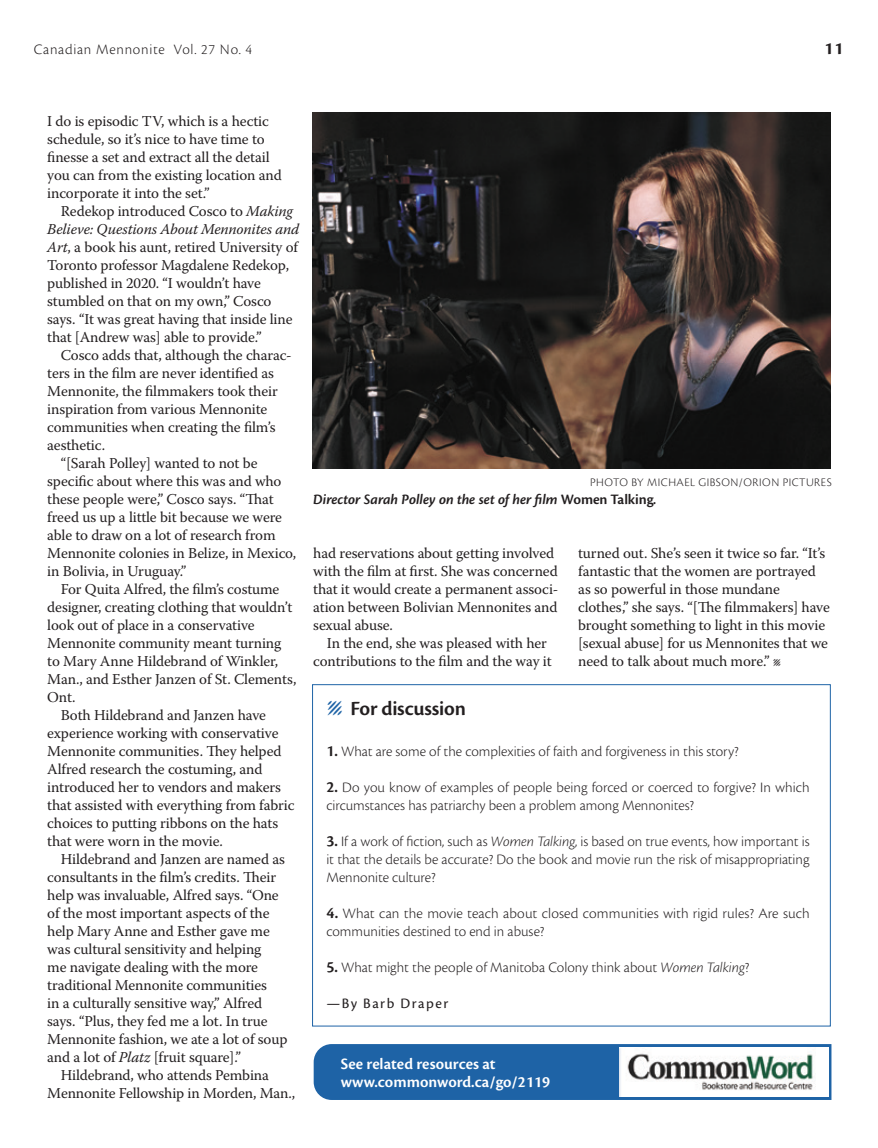
<style>
.page{position:relative;width:878px;height:1148px;background:#fff}
.page>*{position:absolute;margin:0;border:0;box-sizing:border-box;transform-origin:0 0}
.t1{font:600 21px "Cronos Pro";letter-spacing:-.01em;color:#231f20}
.t2{font:700 18px "Cronos Pro";color:#231f20}
.t3{font:600 16.5px/18px "Cronos Pro";color:#fff}
.t4{font:15px/18px "Warnock Pro";letter-spacing:-.01em;color:#231f20}
.t5{font:300 15px/18px "Cronos Pro";color:#231f20}
.t6{font:italic 600 15px "Cronos Pro";letter-spacing:-.005em;color:#231f20}
.t7{font:300 15px "Cronos Pro";letter-spacing:.05em;color:#231f20}
.t8{font:15px "Cronos Pro";color:#231f20}
.t9{font:300 12px "Cronos Pro";letter-spacing:.04em;color:#231f20}
.s1{font-style:italic}
.s2{font-style:normal}
.s3{font-family:"Warnock Pro";font-weight:400;font-size:30px;color:#1e63a6}
.s4{font-weight:600;font-size:16.5px}
</style>
<div class="page">
<svg style="left:312px;top:684px;width:519px;height:342px"></svg>
<div style="left:314px;top:1044px;width:517px;height:56px;background:#1e63a6"></div>
<img style="left:619px;top:1047px;width:209px;height:49px">
<img style="left:312px;top:112px;width:518px;height:356px">
<p class="t7" style="left:34px;top:41px;width:220px">Canadian Mennonite Vol. 27 No. 4</p>
<p class="t2" style="left:824px;top:38px;width:20px">11</p>
<p class="t4" style="left:47px;top:112px;width:236px">I do is episodic TV, which is a hectic schedule, so it’s nice to have time to finesse a set and extract all the detail you can from the existing location and incorporate it into the set.”</p>
<p class="t4" style="left:47px;top:202px;width:254px;text-indent:14px">Redekop introduced Cosco to <span class="s1">Making Believe: Questions About Mennonites and Art</span>, a book his aunt, retired University of Toronto professor Magdalene Redekop, published in 2020. “I wouldn’t have stumbled on that on my own,” Cosco says. “It was great having that inside line that [Andrew was] able to provide.”</p>
<p class="t4" style="left:61px;top:346px;width:232px">Cosco adds that, although the charac-</p>
<p class="t4" style="left:47px;top:364px;width:228px">ters in the film are never identified as</p>
<p class="t4" style="left:47px;top:382px;width:232px">Mennonite, the filmmakers took their</p>
<p class="t4" style="left:47px;top:400px;width:221px">inspiration from various Mennonite</p>
<p class="t4" style="left:47px;top:418px;width:230px">communities when creating the film’s</p>
<p class="t4" style="left:47px;top:436px;width:59px">aesthetic.</p>
<p class="t4" style="left:61px;top:454px;width:198px">“[Sarah Polley] wanted to not be</p>
<p class="t4" style="left:47px;top:472px;width:236px">specific about where this was and who</p>
<p class="t4" style="left:47px;top:490px;width:228px">these people were,” Cosco says. “That</p>
<p class="t4" style="left:47px;top:508px;width:236px">freed us up a little bit because we were</p>
<p class="t4" style="left:47px;top:526px;width:230px">able to draw on a lot of research from</p>
<p class="t4" style="left:47px;top:544px;width:250px">Mennonite colonies in Belize, in Mexico,</p>
<p class="t4" style="left:47px;top:562px;width:141px">in Bolivia, in Uruguay.”</p>
<p class="t4" style="left:61px;top:580px;width:220px">For Quita Alfred, the film’s costume</p>
<p class="t4" style="left:47px;top:598px;width:247px">designer, creating clothing that wouldn’t</p>
<p class="t4" style="left:47px;top:616px;width:209px">look out of place in a conservative</p>
<p class="t4" style="left:47px;top:634px;width:236px">Mennonite community meant turning</p>
<p class="t4" style="left:47px;top:652px;width:232px">to Mary Anne Hildebrand of Winkler,</p>
<p class="t4" style="left:47px;top:670px;width:251px">Man., and Esther Janzen of St. Clements,</p>
<p class="t4" style="left:47px;top:688px;width:30px">Ont.</p>
<p class="t4" style="left:61px;top:706px;width:207px">Both Hildebrand and Janzen have</p>
<p class="t4" style="left:47px;top:724px;width:233px">experience working with conservative</p>
<p class="t4" style="left:47px;top:742px;width:236px">Mennonite communities. They helped</p>
<p class="t4" style="left:47px;top:760px;width:217px">Alfred research the costuming, and</p>
<p class="t4" style="left:47px;top:778px;width:235px">introduced her to vendors and makers</p>
<p class="t4" style="left:47px;top:796px;width:249px">that assisted with everything from fabric</p>
<p class="t4" style="left:47px;top:814px;width:232px">choices to putting ribbons on the hats</p>
<p class="t4" style="left:47px;top:832px;width:177px">that were worn in the movie.</p>
<p class="t4" style="left:61px;top:850px;width:226px">Hildebrand and Janzen are named as</p>
<p class="t4" style="left:47px;top:868px;width:230px">consultants in the film’s credits. Their</p>
<p class="t4" style="left:47px;top:886px;width:233px">help was invaluable, Alfred says. “One</p>
<p class="t4" style="left:47px;top:904px;width:224px">of the most important aspects of the</p>
<p class="t4" style="left:47px;top:922px;width:224px">help Mary Anne and Esther gave me</p>
<p class="t4" style="left:47px;top:940px;width:216px">was cultural sensitivity and helping</p>
<p class="t4" style="left:47px;top:958px;width:212px">me navigate dealing with the more</p>
<p class="t4" style="left:47px;top:976px;width:221px">traditional Mennonite communities</p>
<p class="t4" style="left:47px;top:994px;width:216px">in a culturally sensitive way,” Alfred</p>
<p class="t4" style="left:47px;top:1012px;width:222px">says. “Plus, they fed me a lot. In true</p>
<p class="t4" style="left:47px;top:1030px;width:242px">Mennonite fashion, we ate a lot of soup</p>
<p class="t4" style="left:47px;top:1048px;width:195px">and a lot of <span class="s1">Platz</span> [fruit square].”</p>
<p class="t4" style="left:61px;top:1066px;width:210px">Hildebrand, who attends Pembina</p>
<p class="t4" style="left:47px;top:1084px;width:249px">Mennonite Fellowship in Morden, Man.,</p>
<p class="t9" style="left:590px;top:475px;width:243px">PHOTO BY MICHAEL GIBSON/ORION PICTURES</p>
<p class="t6" style="left:313px;top:491px;width:344px">Director Sarah Polley on the set of her film <span class="s2">Women Talking</span>.</p>
<p class="t4" style="left:313px;top:544px;width:246px">had reservations about getting involved with the film at first. She was concerned that it would create a permanent associ&shy;ation between Bolivian Mennonites and sexual abuse.</p>
<p class="t4" style="left:313px;top:634px;width:240px;text-align:center">In the end, she was pleased with her contributions to the film and the way it</p>
<p class="t4" style="left:578px;top:544px;width:253px">turned out. She’s seen it twice so far. “It’s fantastic that the women are portrayed as so powerful in those mundane clothes,” she says. “[The filmmakers] have brought something to light in this movie [sexual abuse] for us Mennonites that we need to talk about much more.” l</p>
<h1 class="t1" style="left:326px;top:696px;width:141px"><span class="s3">Λ</span> For discussion</h1>
<p class="t5" style="left:326px;top:742px;width:414px"><span class="s4">1.</span> What are some of the complexities of faith and forgiveness in this story?</p>
<p class="t5" style="left:326px;top:778px;width:484px"><span class="s4">2.</span> Do you know of examples of people being forced or coerced to forgive? In which circumstances has patriarchy been a problem among Mennonites?</p>
<p class="t5" style="left:326px;top:832px;width:484px;text-align:justify"><span class="s4">3.</span> If a work of fiction, such as <span class="s1">Women Talking</span>, is based on true events, how important is it that the details be accurate? Do the book and movie run the risk of misappropriating Mennonite culture?</p>
<p class="t5" style="left:326px;top:904px;width:484px"><span class="s4">4.</span> What can the movie teach about closed communities with rigid rules? Are such communities destined to end in abuse?</p>
<p class="t5" style="left:326px;top:958px;width:424px"><span class="s4">5.</span> What might the people of Manitoba Colony think about <span class="s1">Women Talking</span>?</p>
<p class="t8" style="left:326px;top:995px;width:123px">—By Barb Draper</p>
<p class="t3" style="left:340px;top:1055px;width:211px">See related resources at www.commonword.ca/go/2119</p>
</div>
